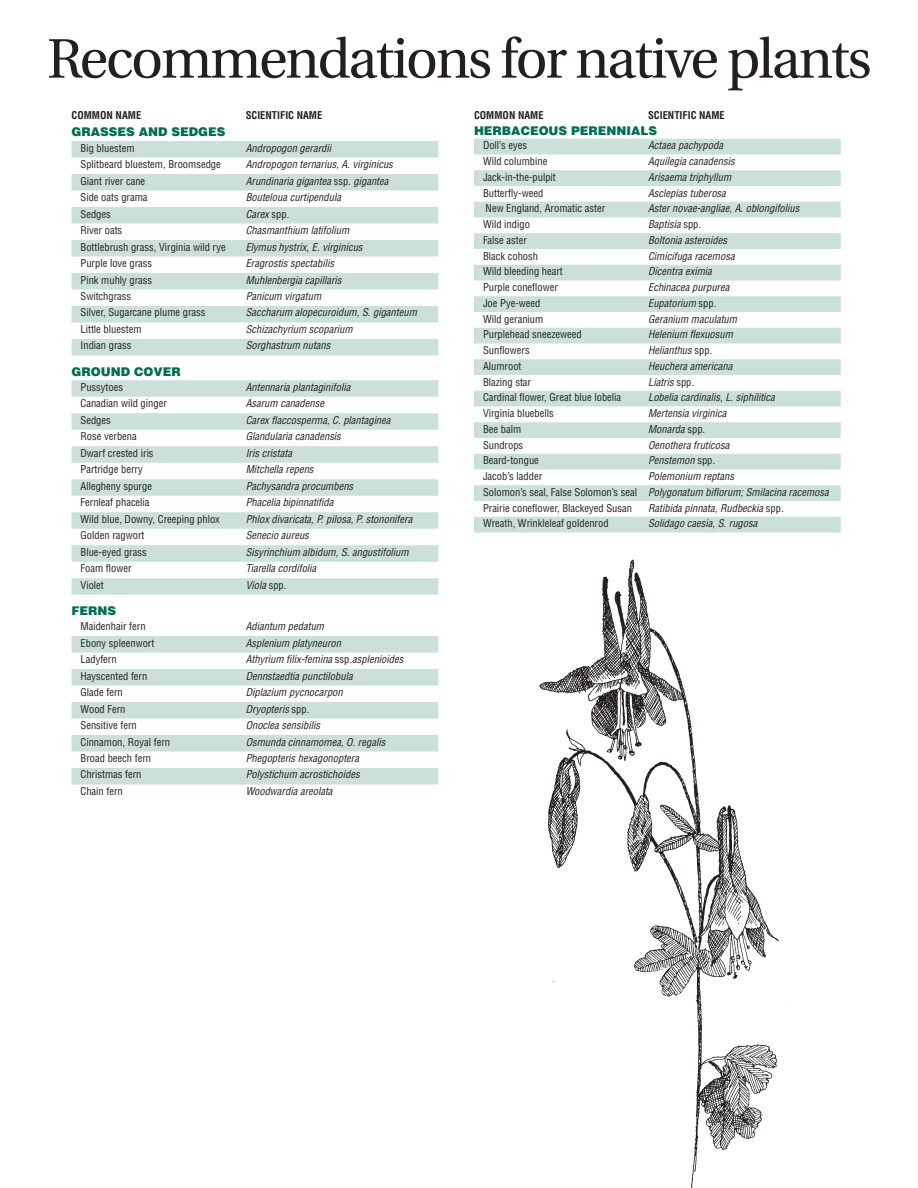
<style>
.page{position:relative;width:918px;height:1188px;background:#fff}
.page>*{position:absolute;margin:0;border:0;box-sizing:border-box;transform-origin:0 0}
.t1{font:55.5px "Utopia";letter-spacing:-.04em;color:#231f20}
.t2{font:900 12px "Helvetica LT Std";color:#006e51}
.t3{font:italic condensed 10.5px "Helvetica LT Std";color:#231f20}
.t4{font:condensed 10.5px/15.8px "Helvetica LT Std";color:#231f20}
.t5{font:700 condensed 10.5px "Helvetica LT Std";color:#231f20}
.s1{font-style:normal}
.s2{font-style:italic}
</style>
<div class="page">
<svg style="left:72px;top:141px;width:366px;height:643px"></svg>
<img style="left:540px;top:560px;width:252px;height:628px">
<svg style="left:474px;top:139px;width:367px;height:393px"></svg>
<h1 class="t1" style="left:47px;top:28px;width:826px">Recommendations for native plants</h1>
<p class="t5" style="left:72px;top:108px;width:71px">COMMON NAME</p>
<p class="t5" style="left:246px;top:108px;width:78px">SCIENTIFIC NAME</p>
<p class="t2" style="left:72px;top:124px;width:155px">GRASSES AND SEDGES</p>
<p class="t4" style="left:81px;top:140px;width:55px">Big bluestem</p>
<p class="t3" style="left:246px;top:141px;width:87px">Andropogon gerardii</p>
<p class="t4" style="left:81px;top:156px;width:142px">Splitbeard bluestem, Broomsedge</p>
<p class="t3" style="left:246px;top:158px;width:149px">Andropogon ternarius, A. virginicus</p>
<p class="t4" style="left:81px;top:173px;width:66px">Giant river cane</p>
<p class="t3" style="left:246px;top:174px;width:144px">Arundinaria gigantea <span class="s1">ssp.</span> gigantea</p>
<p class="t4" style="left:81px;top:189px;width:69px">Side oats grama</p>
<p class="t3" style="left:246px;top:191px;width:97px">Bouteloua curtipendula</p>
<p class="t4" style="left:81px;top:206px;width:32px">Sedges</p>
<p class="t3" style="left:246px;top:207px;width:45px">Carex <span class="s1">spp.</span></p>
<p class="t4" style="left:81px;top:222px;width:43px">River oats</p>
<p class="t3" style="left:246px;top:224px;width:105px">Chasmanthium latifolium</p>
<p class="t4" style="left:81px;top:239px;width:147px">Bottlebrush grass, Virginia wild rye</p>
<p class="t3" style="left:246px;top:240px;width:118px">Elymus hystrix, E. virginicus</p>
<p class="t4" style="left:81px;top:255px;width:73px">Purple love grass</p>
<p class="t3" style="left:246px;top:257px;width:90px">Eragrostis spectabilis</p>
<p class="t4" style="left:81px;top:272px;width:73px">Pink muhly grass</p>
<p class="t3" style="left:246px;top:273px;width:97px">Muhlenbergia capillaris</p>
<p class="t4" style="left:81px;top:288px;width:52px">Switchgrass</p>
<p class="t3" style="left:246px;top:290px;width:77px">Panicum virgatum</p>
<p class="t4" style="left:81px;top:305px;width:126px">Silver, Sugarcane plume grass</p>
<p class="t3" style="left:246px;top:306px;width:173px">Saccharum alopecuroidum, S. giganteum</p>
<p class="t4" style="left:81px;top:321px;width:62px">Little bluestem</p>
<p class="t3" style="left:246px;top:323px;width:109px">Schizachyrium scoparium</p>
<p class="t4" style="left:81px;top:338px;width:53px">Indian grass</p>
<p class="t3" style="left:246px;top:339px;width:86px">Sorghastrum nutans</p>
<p class="t2" style="left:72px;top:364px;width:111px">GROUND COVER</p>
<p class="t4" style="left:81px;top:379px;width:44px">Pussytoes</p>
<p class="t3" style="left:246px;top:380px;width:106px">Antennaria plantaginifolia</p>
<p class="t4" style="left:81px;top:396px;width:88px">Canadian wild ginger</p>
<p class="t3" style="left:246px;top:397px;width:80px">Asarum canadense</p>
<p class="t4" style="left:81px;top:412px;width:32px">Sedges</p>
<p class="t3" style="left:246px;top:413px;width:146px">Carex flaccosperma, C. plantaginea</p>
<p class="t4" style="left:81px;top:429px;width:58px">Rose verbena</p>
<p class="t3" style="left:246px;top:430px;width:97px">Glandularia canadensis</p>
<p class="t4" style="left:81px;top:445px;width:75px">Dwarf crested iris</p>
<p class="t3" style="left:246px;top:446px;width:48px">Iris cristata</p>
<p class="t4" style="left:81px;top:462px;width:64px">Partridge berry</p>
<p class="t3" style="left:246px;top:463px;width:69px">Mitchella repens</p>
<p class="t4" style="left:81px;top:478px;width:73px">Allegheny spurge</p>
<p class="t3" style="left:246px;top:479px;width:109px">Pachysandra procumbens</p>
<p class="t4" style="left:81px;top:494px;width:71px">Fernleaf phacelia</p>
<p class="t3" style="left:246px;top:496px;width:89px">Phacelia bipinnatifida</p>
<p class="t4" style="left:81px;top:511px;width:141px">Wild blue, Downy, Creeping phlox</p>
<p class="t3" style="left:246px;top:512px;width:168px">Phlox divaricata, P. pilosa, P. stononifera</p>
<p class="t4" style="left:81px;top:527px;width:65px">Golden ragwort</p>
<p class="t3" style="left:246px;top:529px;width:65px">Senecio aureus</p>
<p class="t4" style="left:81px;top:544px;width:68px">Blue-eyed grass</p>
<p class="t3" style="left:246px;top:545px;width:165px">Sisyrinchium albidum, S. angustifolium</p>
<p class="t4" style="left:81px;top:560px;width:53px">Foam flower</p>
<p class="t3" style="left:246px;top:562px;width:72px">Tiarella cordifolia</p>
<p class="t4" style="left:81px;top:577px;width:25px">Violet</p>
<p class="t3" style="left:246px;top:578px;width:42px">Viola <span class="s1">spp.</span></p>
<p class="t2" style="left:72px;top:603px;width:46px">FERNS</p>
<p class="t4" style="left:81px;top:618px;width:67px">Maidenhair fern</p>
<p class="t3" style="left:246px;top:620px;width:80px">Adiantum pedatum</p>
<p class="t4" style="left:81px;top:635px;width:75px">Ebony spleenwort</p>
<p class="t3" style="left:246px;top:636px;width:97px">Asplenium platyneuron</p>
<p class="t4" style="left:81px;top:651px;width:38px">Ladyfern</p>
<p class="t3" style="left:246px;top:653px;width:159px">Athyrium filix-femina <span class="s1">ssp</span>.asplenioides</p>
<p class="t4" style="left:81px;top:668px;width:68px">Hayscented fern</p>
<p class="t3" style="left:246px;top:669px;width:109px">Dennstaedtia punctilobula</p>
<p class="t4" style="left:81px;top:684px;width:44px">Glade fern</p>
<p class="t3" style="left:246px;top:686px;width:99px">Diplazium pycnocarpon</p>
<p class="t4" style="left:81px;top:701px;width:47px">Wood Fern</p>
<p class="t3" style="left:246px;top:702px;width:65px">Dryopteris <span class="s1">spp.</span></p>
<p class="t4" style="left:81px;top:717px;width:58px">Sensitive fern</p>
<p class="t3" style="left:246px;top:719px;width:76px">Onoclea sensibilis</p>
<p class="t4" style="left:81px;top:734px;width:91px">Cinnamon, Royal fern</p>
<p class="t3" style="left:246px;top:735px;width:141px">Osmunda cinnamomea, O. regalis</p>
<p class="t4" style="left:81px;top:750px;width:72px">Broad beech fern</p>
<p class="t3" style="left:246px;top:752px;width:115px">Phegopteris hexagonoptera</p>
<p class="t4" style="left:81px;top:767px;width:62px">Christmas fern</p>
<p class="t3" style="left:246px;top:768px;width:115px">Polystichum acrostichoides</p>
<p class="t4" style="left:81px;top:783px;width:44px">Chain fern</p>
<p class="t3" style="left:246px;top:785px;width:88px">Woodwardia areolata</p>
<p class="t5" style="left:474px;top:108px;width:71px">COMMON NAME</p>
<p class="t5" style="left:648px;top:108px;width:78px">SCIENTIFIC NAME</p>
<p class="t2" style="left:474px;top:122px;width:185px">HERBACEOUS PERENNIALS</p>
<p class="t4" style="left:483px;top:138px;width:46px">Doll’s eyes</p>
<p class="t3" style="left:648px;top:139px;width:76px">Actaea pachypoda</p>
<p class="t4" style="left:483px;top:153px;width:66px">Wild columbine</p>
<p class="t3" style="left:648px;top:155px;width:88px">Aquilegia canadensis</p>
<p class="t4" style="left:483px;top:169px;width:74px">Jack‑in‑the‑pulpit</p>
<p class="t3" style="left:648px;top:170px;width:85px">Arisaema triphyllum</p>
<p class="t4" style="left:483px;top:185px;width:62px">Butterfly‑weed</p>
<p class="t3" style="left:648px;top:186px;width:79px">Asclepias tuberosa</p>
<p class="t4" style="left:486px;top:201px;width:121px">New England, Aromatic aster</p>
<p class="t3" style="left:648px;top:202px;width:153px">Aster novae‑angliae, A. oblongifolius</p>
<p class="t4" style="left:483px;top:216px;width:48px">Wild indigo</p>
<p class="t3" style="left:648px;top:218px;width:55px">Baptisia <span class="s1">spp</span>.</p>
<p class="t4" style="left:483px;top:232px;width:46px">False aster</p>
<p class="t3" style="left:648px;top:233px;width:81px">Boltonia asteroides</p>
<p class="t4" style="left:483px;top:248px;width:57px">Black cohosh</p>
<p class="t3" style="left:648px;top:249px;width:88px">Cimicifuga racemosa</p>
<p class="t4" style="left:483px;top:264px;width:81px">Wild bleeding heart</p>
<p class="t3" style="left:648px;top:265px;width:65px">Dicentra eximia</p>
<p class="t4" style="left:483px;top:279px;width:76px">Purple coneflower</p>
<p class="t3" style="left:648px;top:281px;width:83px">Echinacea purpurea</p>
<p class="t4" style="left:483px;top:295px;width:59px">Joe Pye‑weed</p>
<p class="t3" style="left:648px;top:296px;width:70px">Eupatorium <span class="s1">spp</span>.</p>
<p class="t4" style="left:483px;top:311px;width:62px">Wild geranium</p>
<p class="t3" style="left:648px;top:312px;width:90px">Geranium maculatum</p>
<p class="t4" style="left:483px;top:327px;width:100px">Purplehead sneezeweed</p>
<p class="t3" style="left:648px;top:328px;width:86px">Helenium flexuosum</p>
<p class="t4" style="left:483px;top:342px;width:48px">Sunflowers</p>
<p class="t3" style="left:648px;top:344px;width:66px">Helianthus <span class="s1">spp</span>.</p>
<p class="t4" style="left:483px;top:358px;width:40px">Alumroot</p>
<p class="t3" style="left:648px;top:359px;width:86px">Heuchera americana</p>
<p class="t4" style="left:483px;top:374px;width:50px">Blazing star</p>
<p class="t3" style="left:648px;top:375px;width:48px">Liatris <span class="s1">spp</span>.</p>
<p class="t4" style="left:483px;top:390px;width:140px">Cardinal flower, Great blue lobelia</p>
<p class="t3" style="left:648px;top:391px;width:128px">Lobelia cardinalis, L. siphilitica</p>
<p class="t4" style="left:483px;top:405px;width:72px">Virginia bluebells</p>
<p class="t3" style="left:648px;top:407px;width:80px">Mertensia virginica</p>
<p class="t4" style="left:483px;top:421px;width:40px">Bee balm</p>
<p class="t3" style="left:648px;top:422px;width:59px">Monarda <span class="s1">spp</span>.</p>
<p class="t4" style="left:483px;top:437px;width:42px">Sundrops</p>
<p class="t3" style="left:648px;top:438px;width:83px">Oenothera fruticosa</p>
<p class="t4" style="left:483px;top:453px;width:57px">Beard‑tongue</p>
<p class="t3" style="left:648px;top:454px;width:69px">Penstemon <span class="s1">spp</span>.</p>
<p class="t4" style="left:483px;top:468px;width:61px">Jacob’s ladder</p>
<p class="t4" style="left:483px;top:468px;width:347px;text-indent:165px"><span class="s2">Polemonium reptans<br></span>Solomon’s seal, False Solomon’s seal <span class="s2">Polygonatum biflorum; Smilacina racemosa<br></span>Prairie coneflower, Blackeyed Susan</p>
<p class="t3" style="left:648px;top:501px;width:137px">Ratibida pinnata, Rudbeckia <span class="s1">spp</span>.</p>
<p class="t4" style="left:483px;top:516px;width:127px">Wreath, Wrinkleleaf goldenrod</p>
<p class="t3" style="left:648px;top:517px;width:111px">Solidago caesia, S. rugosa</p>
</div>
